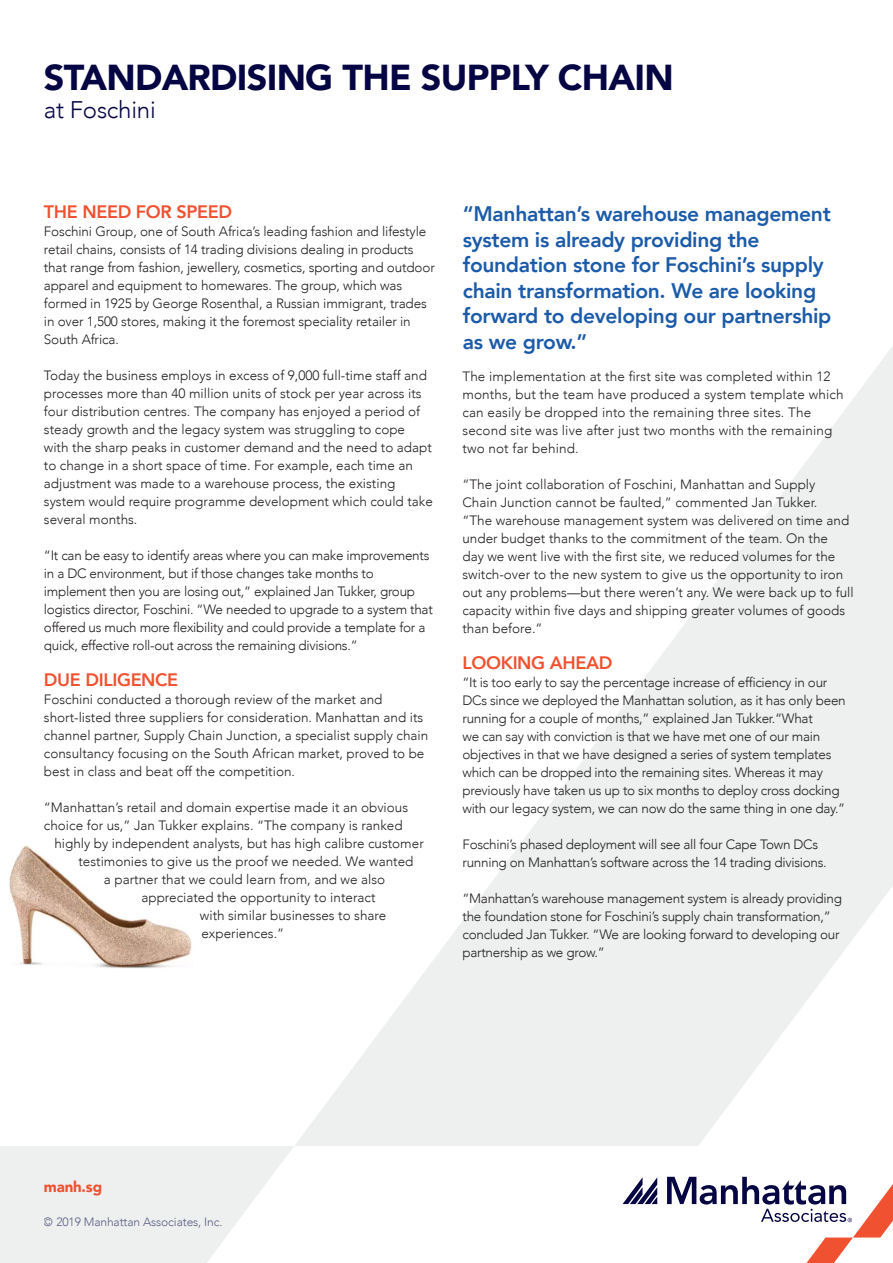
<style>
.page{position:relative;width:893px;height:1263px;background:#fff}
.page>*{position:absolute;margin:0;border:0;box-sizing:border-box;transform-origin:0 0}
.t1{font:900 36px "Avenir";letter-spacing:-.02em;color:#060543}
.t2{font:300 24px "Avenir";letter-spacing:-.01em;color:#060543}
.Blue_quote{font:800 21px/25.5px "Avenir";letter-spacing:-.015em;color:#1c5ba9}
.t3{font:800 18px "Avenir";letter-spacing:-.02em;color:#f05130}
.t4{font:900 15px "Avenir";letter-spacing:-.01em;color:#f05130}
.t5{font:300 13.5px/18px "Avenir";color:#231f20}
.t6{font:300 13.5px/18px "Avenir";letter-spacing:-.02em;color:#231f20}
.t7{font:300 12px "Avenir";letter-spacing:-.01em;color:#060543}
</style>
<div class="page">
<img style="left:9px;top:845px;width:183px;height:124px">
<svg style="left:0;top:1146px;width:294px;height:117px"></svg>
<svg style="left:295px;top:346px;width:598px;height:800px"></svg>
<svg style="left:622px;top:1177px;width:35px;height:27px"></svg>
<svg style="left:667px;top:1177px;width:226px;height:86px"></svg>
<p class="t1" style="left:44px;top:47px;width:631px">STANDARDISING THE SUPPLY CHAIN</p>
<p class="t2" style="left:44px;top:96px;width:113px">at Foschini</p>
<p class="t3" style="left:44px;top:198px;width:190px">THE NEED FOR SPEED</p>
<p class="t5" style="left:44px;top:223px;width:392px">Foschini Group, one of South Africa’s leading fashion and lifestyle retail chains, consists of 14 trading divisions dealing in products that range from fashion, jewellery, cosmetics, sporting and outdoor apparel and equipment to homewares. The group, which was formed in 1925 by George Rosenthal, a Russian immigrant, trades in over 1,500 stores, making it the foremost speciality retailer in South Africa.</p>
<p class="t5" style="left:44px;top:367px;width:390px">Today the business employs in excess of 9,000 full-time staff and processes more than 40 million units of stock per year across its four distribution centres. The company has enjoyed a period of steady growth and the legacy system was struggling to cope with the sharp peaks in customer demand and the need to adapt to change in a short space of time. For example, each time an adjustment was made to a warehouse process, the existing system would require programme development which could take several months.</p>
<p class="t6" style="left:44px;top:547px;width:390px">“It can be easy to identify areas where you can make improvements in a DC environment, but if those changes take months to implement then you are losing out,” explained Jan Tukker, group logistics director, Foschini. “We needed to upgrade to a system that offered us much more flexibility and could provide a template for a quick, effective roll-out across the remaining divisions.”</p>
<p class="t3" style="left:44px;top:666px;width:136px">DUE DILIGENCE</p>
<p class="t5" style="left:44px;top:691px;width:386px">Foschini conducted a thorough review of the market and short-listed three suppliers for consideration. Manhattan and its channel partner, Supply Chain Junction, a specialist supply chain consultancy focusing on the South African market, proved to be best in class and beat off the competition.</p>
<p class="t5" style="left:44px;top:799px;width:366px">“Manhattan’s retail and domain expertise made it an obvious</p>
<p class="t5" style="left:44px;top:817px;width:360px">choice for us,” Jan Tukker explains. “The company is ranked</p>
<p class="t5" style="left:54px;top:835px;width:371px">highly by independent analysts, but has high calibre customer</p>
<p class="t5" style="left:78px;top:853px;width:336px">testimonies to give us the proof we needed. We wanted</p>
<p class="t5" style="left:104px;top:871px;width:283px">a partner that we could learn from, and we also</p>
<p class="t5" style="left:141px;top:889px;width:236px">appreciated the opportunity to interact</p>
<p class="t5" style="left:200px;top:907px;width:188px">with similar businesses to share</p>
<p class="t5" style="left:201px;top:925px;width:84px">experiences.”</p>
<p class="Blue_quote" style="left:463px;top:201px;width:370px">“Manhattan’s warehouse management system is already providing the foundation stone for Foschini’s supply chain transformation. We are looking forward to developing our partnership as we grow.”</p>
<p class="t5" style="left:462px;top:367px;width:383px">The implementation at the first site was completed within 12 months, but the team have produced a system template which can easily be dropped into the remaining three sites. The second site was live after just two months with the remaining two not far behind.</p>
<p class="t5" style="left:462px;top:475px;width:393px">“The joint collaboration of Foschini, Manhattan and Supply<br>Chain Junction cannot be faulted,” commented Jan Tukker.<br>“The warehouse management system was delivered on time and under budget thanks to the commitment of the team. On the<br>day we went live with the first site, we reduced volumes for the switch-over to the new system to give us the opportunity to iron out any problems—but there weren’t any. We were back up to full capacity within five days and shipping greater volumes of goods than before.”</p>
<p class="t3" style="left:462px;top:649px;width:151px">LOOKING AHEAD</p>
<p class="t6" style="left:462px;top:673px;width:385px">“It is too early to say the percentage increase of efficiency in our DCs since we deployed the Manhattan solution, as it has only been running for a couple of months,” explained Jan Tukker.“What<br>we can say with conviction is that we have met one of our main objectives in that we have designed a series of system templates which can be dropped into the remaining sites. Whereas it may previously have taken us up to six months to deploy cross docking with our legacy system, we can now do the same thing in one day.”</p>
<p class="t6" style="left:462px;top:835px;width:366px">Foschini’s phased deployment will see all four Cape Town DCs running on Manhattan’s software across the 14 trading divisions.</p>
<p class="t6" style="left:462px;top:889px;width:381px">“Manhattan’s warehouse management system is already providing the foundation stone for Foschini’s supply chain transformation,” concluded Jan Tukker. “We are looking forward to developing our partnership as we grow.”</p>
<p class="t4" style="left:44px;top:1174px;width:60px">manh.sg</p>
<p class="t7" style="left:44px;top:1214px;width:180px">© 2019 Manhattan Associates, Inc.</p>
</div>
